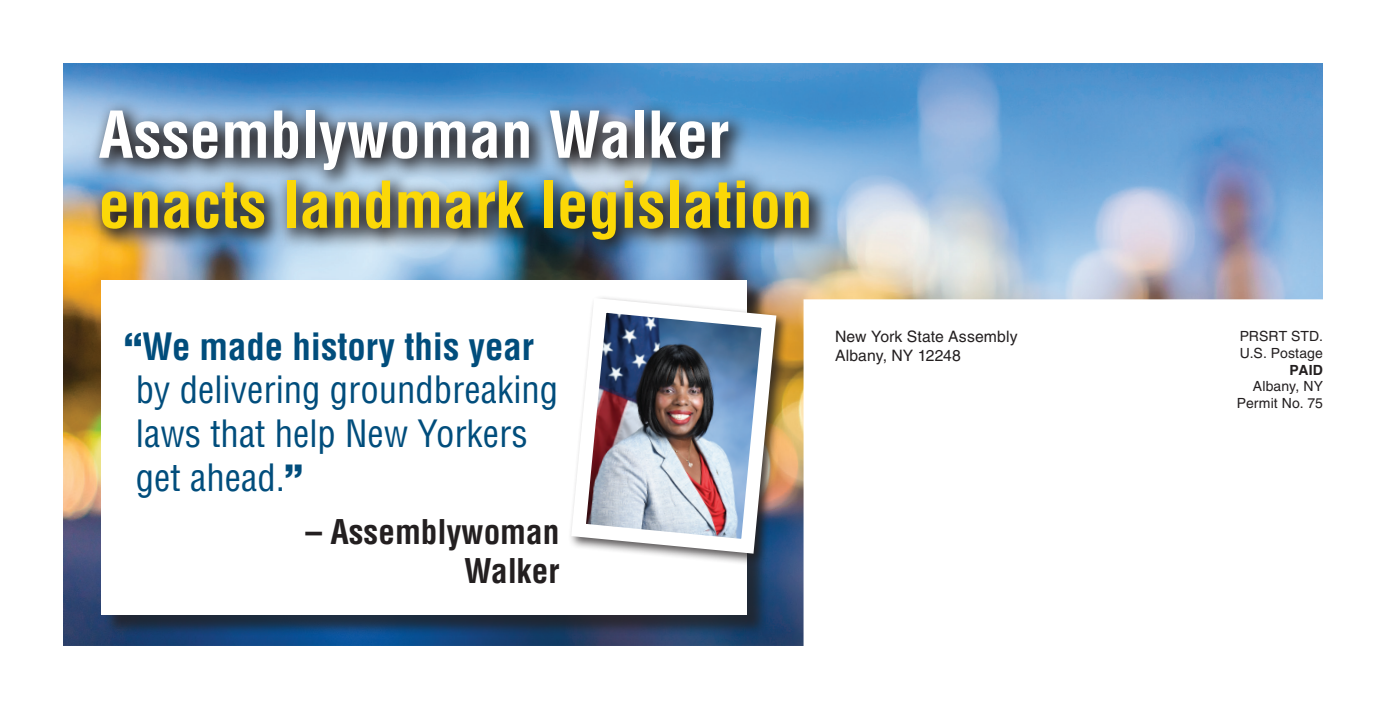
<style>
.page{position:relative;width:1386px;height:709px;background:#fff}
.page>*{position:absolute;margin:0;border:0;box-sizing:border-box;transform-origin:0 0}
.t1{font:700 condensed 63px "Helvetica";color:#fbd807}
.t2{font:700 condensed 63px "Helvetica";color:#fff}
.t3{font:condensed 36.75px/43.8px "Helvetica";color:#014d7c}
.t4{font:700 condensed 33.25px/39.2px "Helvetica";color:#231f20;text-align:right}
.t5{font:15.75px/18.9px "Helvetica";letter-spacing:.005em;color:#231f20}
.t6{font:14px/16.8px "Helvetica";letter-spacing:.01em;color:#231f20}
.t7{font:700 14px "Helvetica";color:#231f20}
.s1{font-weight:900;font-stretch:normal}
.s2{font-weight:700}
</style>
<div class="page">
<img style="left:63px;top:63px;width:1260px;height:583px">
<div style="left:103px;top:283px;width:665px;height:353px;background:#231f20;opacity:.75"></div>
<div style="left:101px;top:280px;width:645px;height:334px;background:#fff"></div>
<img style="left:88px;top:99px;width:744px;height:163px">
<div style="left:568px;top:295px;width:221px;height:271px;background:#231f20;opacity:.75"></div>
<img style="left:568px;top:290px;width:216px;height:271px">
<h1 class="t2" style="left:99px;top:95px;width:632px">Assemblywoman Walker</h1>
<h1 class="t1" style="left:99px;top:165px;width:715px">enacts landmark legislation</h1>
<p class="t3" style="left:136px;top:324px;width:424px;text-indent:-12px"><span class="s1">“</span><span class="s2">We made history this year </span>by delivering groundbreaking laws that help New Yorkers get ahead.<span class="s1">”</span></p>
<p class="t4" style="left:305px;top:512px;width:255px">– Assemblywoman<br>Walker</p>
<p class="t5" style="left:835px;top:327px;width:184px">New York State Assembly<br>Albany, NY 12248</p>
<p class="t6" style="left:1240px;top:327px;width:85px">PRSRT STD.<br>U.S. Postage</p>
<p class="t7" style="left:1290px;top:361px;width:35px">PAID</p>
<p class="t6" style="left:1237px;top:378px;width:88px;text-align:right">Albany, NY<br>Permit No. 75</p>
</div>
